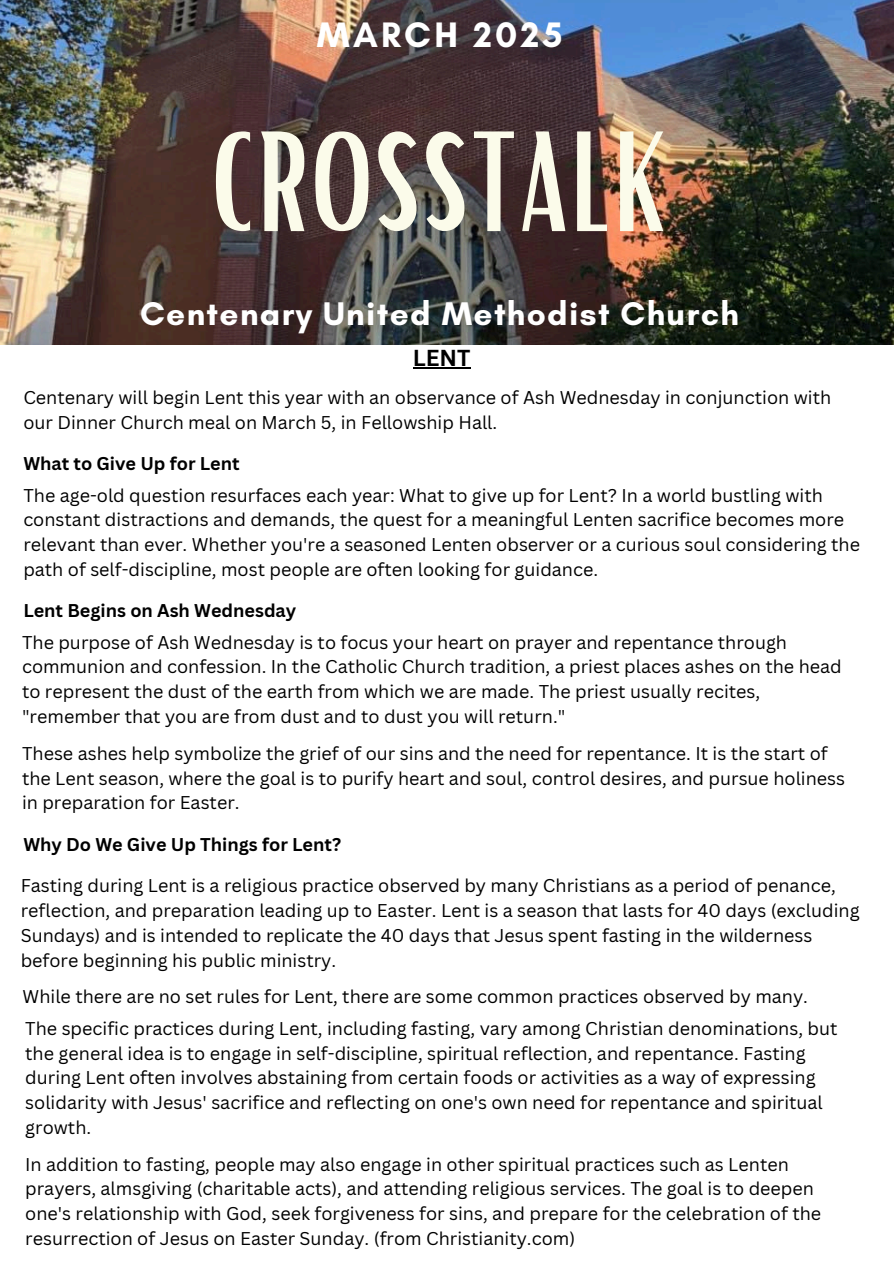
<style>
.page{position:relative;width:894px;height:1264px;background:#fff}
.page>*{position:absolute;margin:0;border:0;box-sizing:border-box;transform-origin:0 0}
.t1{font:137.55px "Bright";letter-spacing:.01em;color:#fbfbea}
.t2{font:700 36px "Glacial Indifference";letter-spacing:.09em;color:#fff}
.t3{font:700 33.3px "Glacial Indifference";letter-spacing:.04em;color:#fff}
.t4{font:700 22.5px "Canva Sans";color:#000}
.t5{font:18px/24.8px "Canva Sans";color:#000}
.t6{font:700 18px "Canva Sans";color:#000}
</style>
<div class="page">
<img style="left:0;top:0;width:893px;height:345px">
<hr style="left:412px;top:367px;width:58px;height:1px;background:#000">
<h1 class="t2" style="left:317px;top:13px;width:247px">MARCH 2025</h1>
<p class="t1" style="left:212px;top:93px;width:457px">CROSSTALK</p>
<h2 class="t3" style="left:140px;top:293px;width:600px">Centenary United Methodist Church</h2>
<h3 class="t4" style="left:412px;top:342px;width:59px">LENT</h3>
<h4 class="t5" style="left:23px;top:385px;width:809px">Centenary will begin Lent this year with an observance of Ash Wednesday in conjunction with our Dinner Church meal on March 5, in Fellowship Hall.</h4>
<p class="t6" style="left:23px;top:451px;width:218px">What to Give Up for Lent</p>
<h5 class="t5" style="left:23px;top:482px;width:838px">The age-old question resurfaces each year: What to give up for Lent? In a world bustling with constant distractions and demands, the quest for a meaningful Lenten sacrifice becomes more relevant than ever. Whether you're a seasoned Lenten observer or a curious soul considering the path of self-discipline, most people are often looking for guidance.</h5>
<p class="t6" style="left:23px;top:598px;width:274px">Lent Begins on Ash Wednesday</p>
<h5 class="t5" style="left:22px;top:629px;width:821px">The purpose of Ash Wednesday is to focus your heart on prayer and repentance through communion and confession. In the Catholic Church tradition, a priest places ashes on the head to represent the dust of the earth from which we are made. The priest usually recites, "remember that you are from dust and to dust you will return."</h5>
<p class="t5" style="left:22px;top:740px;width:824px">These ashes help symbolize the grief of our sins and the need for repentance. It is the start of the Lent season, where the goal is to purify heart and soul, control desires, and pursue holiness in preparation for Easter.</p>
<p class="t6" style="left:23px;top:831px;width:319px">Why Do We Give Up Things for Lent?</p>
<h5 class="t5" style="left:21px;top:872px;width:840px">Fasting during Lent is a religious practice observed by many Christians as a period of penance, reflection, and preparation leading up to Easter. Lent is a season that lasts for 40 days (excluding Sundays) and is intended to replicate the 40 days that Jesus spent fasting in the wilderness before beginning his public ministry.</h5>
<p class="t5" style="left:23px;top:984px;width:786px">While there are no set rules for Lent, there are some common practices observed by many.</p>
<p class="t5" style="left:25px;top:1015px;width:813px">The specific practices during Lent, including fasting, vary among Christian denominations, but the general idea is to engage in self-discipline, spiritual reflection, and repentance. Fasting during Lent often involves abstaining from certain foods or activities as a way of expressing solidarity with Jesus' sacrifice and reflecting on one's own need for repentance and spiritual growth.</p>
<p class="t5" style="left:25px;top:1151px;width:797px">In addition to fasting, people may also engage in other spiritual practices such as Lenten prayers, almsgiving (charitable acts), and attending religious services. The goal is to deepen one's relationship with God, seek forgiveness for sins, and prepare for the celebration of the resurrection of Jesus on Easter Sunday. (from Christianity.com)</p>
</div>
